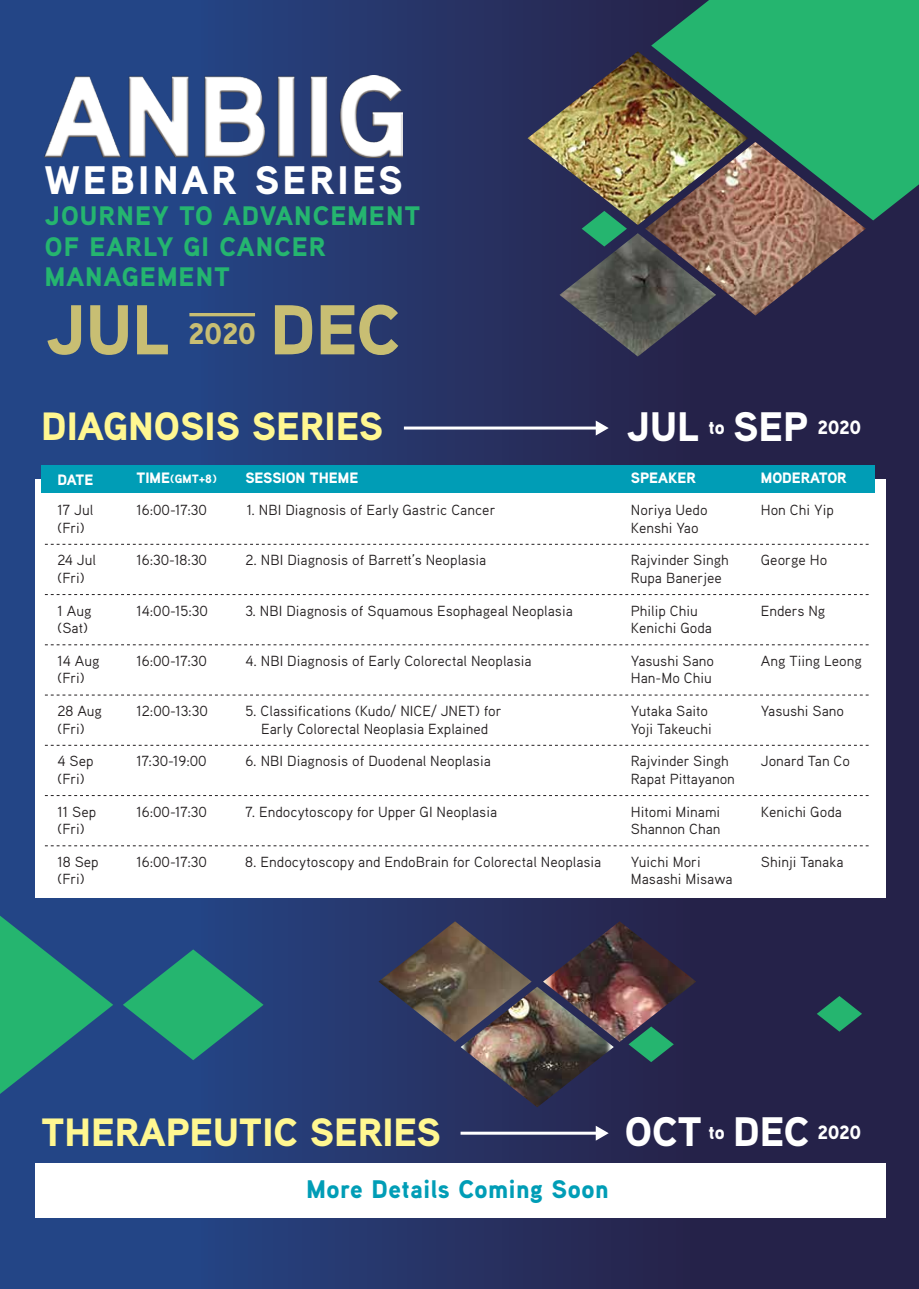
<style>
.page{position:relative;width:919px;height:1289px;background:#fff}
.page>*{position:absolute;margin:0;border:0;box-sizing:border-box;transform-origin:0 0}
.t1{font:900 70.35px "Aaux Pro OT";color:#c8be73}
.t2{font:900 41.25px "Aaux Pro OT";color:#fff}
.t3{font:900 39.75px "Aaux Pro OT";letter-spacing:.08em;color:#fff}
.t4{font:900 39.45px "Aaux Pro OT";color:#fff791}
.t5{font:900 29.7px "Aaux Pro OT";color:#c8be73}
.t6{font:900 26.7px/30.2px "Aaux Pro OT";letter-spacing:.04em;color:#25b56f}
.t7{font:900 25.35px "Aaux Pro OT";letter-spacing:.02em;color:#009db6}
.t8{font:15px "Aaux Pro OT Black OSF";color:#fff}
.t9{font:14.7px/17.5px "Aaux Pro OT";color:#231f20}
.t10{font:12px "Aaux Pro OT Black OSF";color:#fff}
.s1{font-size:15px}
</style>
<div class="page">
<div style="left:0;top:0;width:918px;height:1288px;background:linear-gradient(to right,#244a8f,#271b3d)"></div>
<svg style="left:651px;top:0;width:267px;height:220px;background:#25aa6c"></svg>
<svg style="left:0;top:915px;width:113px;height:178px;background:#237d7a"></svg>
<svg style="left:581px;top:225px;width:46px;height:8px"></svg>
<svg style="left:628px;top:1041px;width:45px;height:21px"></svg>
<svg style="left:816px;top:995px;width:46px;height:36px;background:#25695b"></svg>
<svg style="left:123px;top:949px;width:140px;height:111px;background:#247c78"></svg>
<img style="left:527px;top:51px;width:221px;height:174px">
<img style="left:645px;top:142px;width:220px;height:173px">
<img style="left:559px;top:233px;width:157px;height:123px">
<div style="left:35px;top:479px;width:850px;height:419px;background:#fff"></div>
<div style="left:35px;top:1163px;width:850px;height:54px;background:#fff"></div>
<svg style="left:45px;top:544px;width:824px;height:1px"></svg>
<div style="left:41px;top:465px;width:833px;height:28px;background:#009db6"></div>
<svg style="left:45px;top:594px;width:824px;height:1px"></svg>
<svg style="left:45px;top:644px;width:824px;height:1px"></svg>
<svg style="left:45px;top:694px;width:824px;height:1px"></svg>
<svg style="left:45px;top:745px;width:824px;height:1px"></svg>
<svg style="left:45px;top:795px;width:824px;height:1px"></svg>
<svg style="left:45px;top:845px;width:824px;height:1px"></svg>
<hr style="left:460px;top:1131px;width:138px;height:3px;background:#fff">
<svg style="left:595px;top:1125px;width:13px;height:15px"></svg>
<hr style="left:404px;top:426px;width:194px;height:3px;background:#fff">
<svg style="left:595px;top:420px;width:13px;height:15px"></svg>
<img style="left:460px;top:986px;width:153px;height:121px">
<img style="left:543px;top:921px;width:153px;height:120px">
<img style="left:378px;top:921px;width:153px;height:120px">
<hr style="left:189px;top:313px;width:66px;height:3px;background:#c8be73">
<img style="left:45px;top:75px;width:357px;height:83px">
<h3 class="t3" style="left:45px;top:155px;width:359px">WEBINAR SERIES</h3>
<h3 class="t6" style="left:45px;top:200px;width:377px">JOURNEY TO ADVANCEMENT<br>OF EARLY GI CANCER<br>MANAGEMENT</h3>
<h1 class="t1" style="left:46px;top:284px;width:126px">JUL</h1>
<h1 class="t1" style="left:270px;top:284px;width:131px">DEC</h1>
<h3 class="t5" style="left:188px;top:314px;width:69px">2020</h3>
<h3 class="t4" style="left:41px;top:401px;width:343px">DIAGNOSIS SERIES</h3>
<h2 class="t2" style="left:626px;top:400px;width:236px">JUL <sup>to</sup> SEP <sup>2020</sup></h2>
<p class="t8" style="left:58px;top:470px;width:37px">DATE</p>
<p class="t8" style="left:760px;top:468px;width:87px">MODERATOR</p>
<p class="t10" style="left:136px;top:471px;width:82px"><span class="s1">TIME</span>(GMT+8)</p>
<p class="t8" style="left:245px;top:468px;width:114px">SESSION THEME</p>
<p class="t8" style="left:631px;top:468px;width:66px">SPEAKER</p>
<p class="t9" style="left:58px;top:500px;width:37px">17 Jul</p>
<p class="t9" style="left:136px;top:500px;width:72px">16:00-17:30</p>
<p class="t9" style="left:58px;top:518px;width:29px">(Fri)</p>
<p class="t9" style="left:247px;top:500px;width:250px">1. NBI Diagnosis of Early Gastric Cancer</p>
<p class="t9" style="left:631px;top:500px;width:78px">Noriya Uedo<br>Kenshi Yao</p>
<p class="t9" style="left:760px;top:500px;width:75px">Hon Chi Yip</p>
<p class="t9" style="left:58px;top:551px;width:40px">24 Jul</p>
<p class="t9" style="left:136px;top:551px;width:72px">16:30-18:30</p>
<p class="t9" style="left:58px;top:568px;width:29px">(Fri)</p>
<p class="t9" style="left:245px;top:551px;width:242px">2. NBI Diagnosis of Barrett’s Neoplasia</p>
<p class="t9" style="left:631px;top:551px;width:99px">Rajvinder Singh<br>Rupa Banerjee</p>
<p class="t9" style="left:760px;top:551px;width:68px">George Ho</p>
<p class="t9" style="left:58px;top:601px;width:35px">1 Aug</p>
<p class="t9" style="left:136px;top:601px;width:73px">14:00-15:30</p>
<p class="t9" style="left:58px;top:618px;width:32px">(Sat)</p>
<p class="t9" style="left:245px;top:601px;width:329px">3. NBI Diagnosis of Squamous Esophageal Neoplasia</p>
<p class="t9" style="left:631px;top:601px;width:83px">Philip Chiu<br>Kenichi Goda</p>
<p class="t9" style="left:760px;top:601px;width:66px">Enders Ng</p>
<p class="t9" style="left:58px;top:651px;width:43px">14 Aug</p>
<p class="t9" style="left:136px;top:651px;width:72px">16:00-17:30</p>
<p class="t9" style="left:58px;top:669px;width:29px">(Fri)</p>
<p class="t9" style="left:245px;top:651px;width:288px">4. NBI Diagnosis of Early Colorectal Neoplasia</p>
<p class="t9" style="left:631px;top:651px;width:85px">Yasushi Sano<br>Han-Mo Chiu</p>
<p class="t9" style="left:760px;top:651px;width:102px">Ang Tiing Leong</p>
<p class="t9" style="left:58px;top:701px;width:46px">28 Aug</p>
<p class="t9" style="left:136px;top:701px;width:73px">12:00-13:30</p>
<p class="t9" style="left:58px;top:719px;width:29px">(Fri)</p>
<p class="t9" style="left:245px;top:701px;width:258px;text-align:center">5. Classifications (Kudo/ NICE/ JNET) for<br>Early Colorectal Neoplasia Explained</p>
<p class="t9" style="left:631px;top:701px;width:82px">Yutaka Saito<br>Yoji Takeuchi</p>
<p class="t9" style="left:760px;top:701px;width:85px">Yasushi Sano</p>
<p class="t9" style="left:58px;top:752px;width:38px">4 Sep</p>
<p class="t9" style="left:136px;top:752px;width:72px">17:30-19:00</p>
<p class="t9" style="left:58px;top:769px;width:29px">(Fri)</p>
<p class="t9" style="left:245px;top:752px;width:247px">6. NBI Diagnosis of Duodenal Neoplasia</p>
<p class="t9" style="left:631px;top:752px;width:105px">Rajvinder Singh<br>Rapat Pittayanon</p>
<p class="t9" style="left:760px;top:752px;width:91px">Jonard Tan Co</p>
<p class="t9" style="left:58px;top:802px;width:40px">11 Sep</p>
<p class="t9" style="left:136px;top:802px;width:72px">16:00-17:30</p>
<p class="t9" style="left:58px;top:819px;width:29px">(Fri)</p>
<p class="t9" style="left:245px;top:802px;width:253px">7. Endocytoscopy for Upper GI Neoplasia</p>
<p class="t9" style="left:631px;top:802px;width:91px">Hitomi Minami<br>Shannon Chan</p>
<p class="t9" style="left:760px;top:802px;width:83px">Kenichi Goda</p>
<p class="t9" style="left:58px;top:852px;width:43px">18 Sep</p>
<p class="t9" style="left:136px;top:852px;width:72px">16:00-17:30</p>
<p class="t9" style="left:58px;top:870px;width:29px">(Fri)</p>
<p class="t9" style="left:245px;top:852px;width:357px">8. Endocytoscopy and EndoBrain for Colorectal Neoplasia</p>
<p class="t9" style="left:631px;top:852px;width:103px">Yuichi Mori<br>Masashi Misawa</p>
<p class="t9" style="left:760px;top:852px;width:84px">Shinji Tanaka</p>
<h3 class="t4" style="left:41px;top:1106px;width:401px">THERAPEUTIC SERIES</h3>
<h3 class="t7" style="left:306px;top:1172px;width:303px">More Details Coming Soon</h3>
<h2 class="t2" style="left:624px;top:1105px;width:238px">OCT <sup>to</sup> DEC <sup>2020</sup></h2>
</div>
